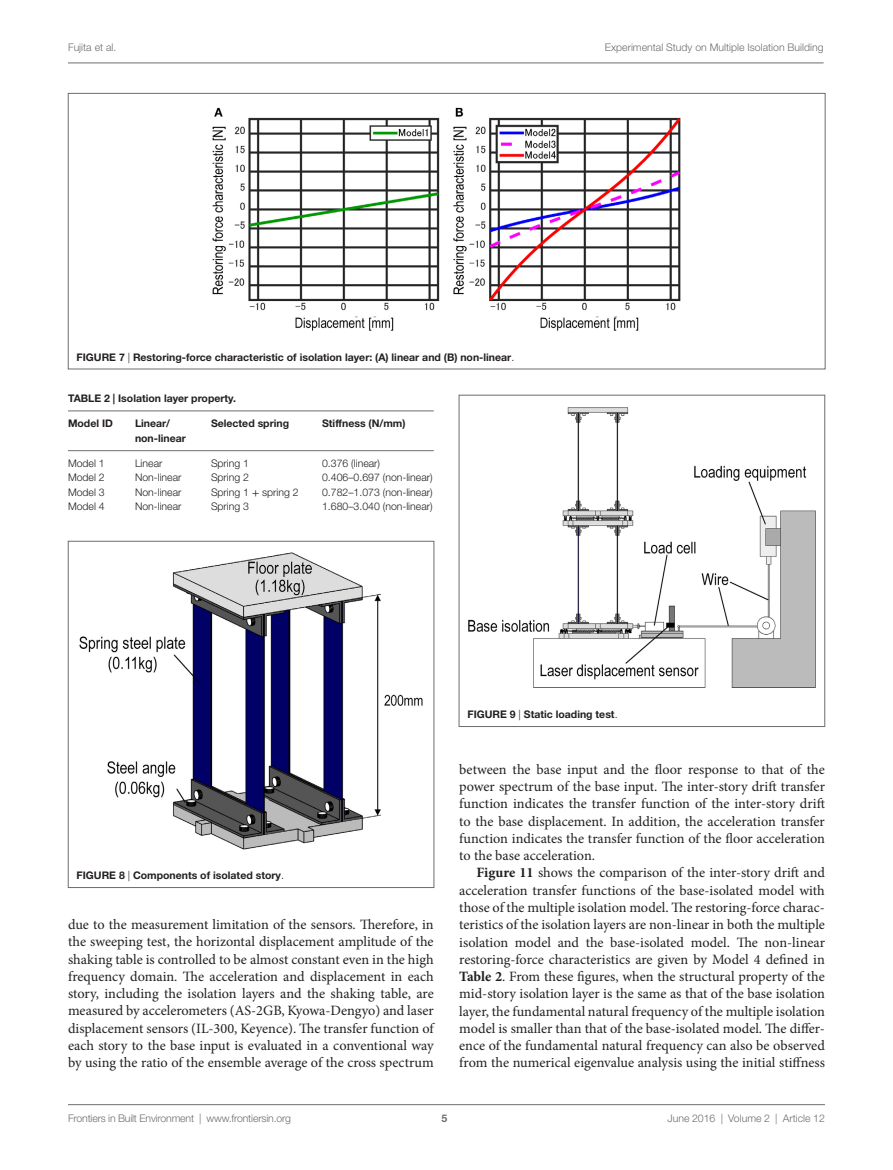
<style>
.page{position:relative;width:893px;height:1170px;background:#fff}
.page>*{position:absolute;margin:0;border:0;box-sizing:border-box;transform-origin:0 0}
.t1{font:14.25px/17.2px "Minion Pro";color:#231f20;text-align:justify}
.t2{font:700 10.5px/14.2px "Helvetica Neue LT Std";color:#231f20}
.t3{font:300 10.5px "Helvetica Neue LT Std";color:#231f20}
.t4{font:300 10.5px "Helvetica Neue LT Std";color:#6c6d70}
.t5{font:700 10.5px "Helvetica Neue LT Std";color:#6c6d70}
.s1{font-weight:300}
.s2{font-family:"STIX General";font-weight:400}
.s3{font-weight:700}
</style>
<div class="page">
<img style="left:79px;top:552px;width:344px;height:297px">
<div style="left:68px;top:541px;width:366px;height:346px;border:1px solid #6c6d70"></div>
<hr style="left:68px;top:410px;width:67px;height:1px;background:#6c6d70">
<hr style="left:68px;top:450px;width:67px;height:1px;background:#6c6d70">
<hr style="left:135px;top:410px;width:76px;height:1px;background:#6c6d70">
<hr style="left:135px;top:450px;width:76px;height:1px;background:#6c6d70">
<hr style="left:211px;top:410px;width:111px;height:1px;background:#6c6d70">
<hr style="left:211px;top:450px;width:111px;height:1px;background:#6c6d70">
<hr style="left:322px;top:410px;width:112px;height:1px;background:#6c6d70">
<hr style="left:322px;top:450px;width:112px;height:1px;background:#6c6d70">
<img style="left:212px;top:107px;width:469px;height:223px">
<img style="left:468px;top:407px;width:348px;height:281px">
<div style="left:459px;top:395px;width:366px;height:331px;border:1px solid #6c6d70"></div>
<hr style="left:68px;top:1104px;width:757px;height:1px;background:#6c6d70">
<hr style="left:68px;top:63px;width:756px;height:1px;background:#6c6d70">
<p class="t4" style="left:68px;top:41px;width:50px">Fujita et al.</p>
<p class="t4" style="left:605px;top:41px;width:220px">Experimental Study on Multiple Isolation Building</p>
<p class="t2" style="left:77px;top:349px;width:439px">FIG URE 7 <span class="s1">|</span> Restoring-force characteristic of isolation layer: (A) linear and (B) non-linear<span class="s1">.</span></p>
<p class="t2" style="left:68px;top:391px;width:169px">TABLE 2 | Isolation layer property.</p>
<p class="t2" style="left:68px;top:416px;width:46px">Model ID</p>
<p class="t2" style="left:135px;top:416px;width:52px">Linear/ non-linear</p>
<p class="t2" style="left:211px;top:416px;width:80px">Selected spring</p>
<p class="t2" style="left:322px;top:416px;width:85px">Stiffness (N/mm)</p>
<p class="t3" style="left:68px;top:457px;width:38px">Model 1</p>
<p class="t3" style="left:135px;top:457px;width:29px">Linear</p>
<p class="t3" style="left:211px;top:457px;width:40px">Spring 1</p>
<p class="t3" style="left:322px;top:457px;width:59px">0.376 (linear)</p>
<p class="t3" style="left:68px;top:471px;width:38px">Model 2</p>
<p class="t3" style="left:135px;top:471px;width:48px">Non-linear</p>
<p class="t3" style="left:211px;top:471px;width:40px">Spring 2</p>
<p class="t3" style="left:322px;top:471px;width:112px">0.406–0.697 (non-linear)</p>
<p class="t3" style="left:68px;top:485px;width:38px">Model 3</p>
<p class="t3" style="left:135px;top:485px;width:48px">Non-linear</p>
<p class="t3" style="left:211px;top:485px;width:89px">Spring 1 <span class="s2">+</span> spring 2</p>
<p class="t3" style="left:322px;top:485px;width:112px">0.782–1.073 (non-linear)</p>
<p class="t3" style="left:68px;top:499px;width:38px">Model 4</p>
<p class="t3" style="left:135px;top:499px;width:48px">Non-linear</p>
<p class="t3" style="left:211px;top:499px;width:40px">Spring 3</p>
<p class="t3" style="left:322px;top:499px;width:112px">1.680–3.040 (non-linear)</p>
<p class="t2" style="left:77px;top:867px;width:209px">FIG URE 8 <span class="s1">|</span> Components of isolated story<span class="s1">.</span></p>
<p class="t1" style="left:68px;top:915px;width:367px">due to the measurement limitation of the sensors. Therefore, in the sweeping test, the horizontal displacement amplitude of the shaking table is controlled to be almost constant even in the high frequency domain. The acceleration and displacement in each story, including the isolation layers and the shaking table, are measured by accelerometers (AS-2GB, Kyowa-Dengyo) and laser displacement sensors (IL-300, Keyence). The transfer function of each story to the base input is evaluated in a conventional way by using the ratio of the ensemble average of the cross spectrum</p>
<p class="t2" style="left:467px;top:707px;width:152px">FIG URE 9 <span class="s1">|</span> Static loading test<span class="s1">.</span></p>
<p class="t1" style="left:459px;top:760px;width:367px">between the base input and the floor response to that of the power spectrum of the base input. The inter-story drift transfer function indicates the transfer function of the inter-story drift to the base displacement. In addition, the acceleration transfer function indicates the transfer function of the floor acceleration to the base acceleration.</p>
<p class="t1" style="left:459px;top:864px;width:367px;text-indent:17px"><span class="s3">Figure 11</span> shows the comparison of the inter-story drift and acceleration transfer functions of the base-isolated model with those of the multiple isolation model. The restoring-force charac&shy;teristics of the isolation layers are non-linear in both the multiple isolation model and the base-isolated model. The non-linear restoring-force characteristics are given by Model 4 defined in <span class="s3">Table 2</span>. From these figures, when the structural property of the mid-story isolation layer is the same as that of the base isolation layer, the fundamental natural frequency of the multiple isolation model is smaller than that of the base-isolated model. The differ&shy;ence of the fundamental natural frequency can also be observed from the numerical eigenvalue analysis using the initial stiffness</p>
<p class="t4" style="left:68px;top:1111px;width:225px">Frontiers in Built Environment | www.frontiersin.org</p>
<p class="t4" style="left:667px;top:1111px;width:159px">June 2016 | Volume 2 | Article 12</p>
<p class="t5" style="left:441px;top:1111px;width:7px">5</p>
</div>
